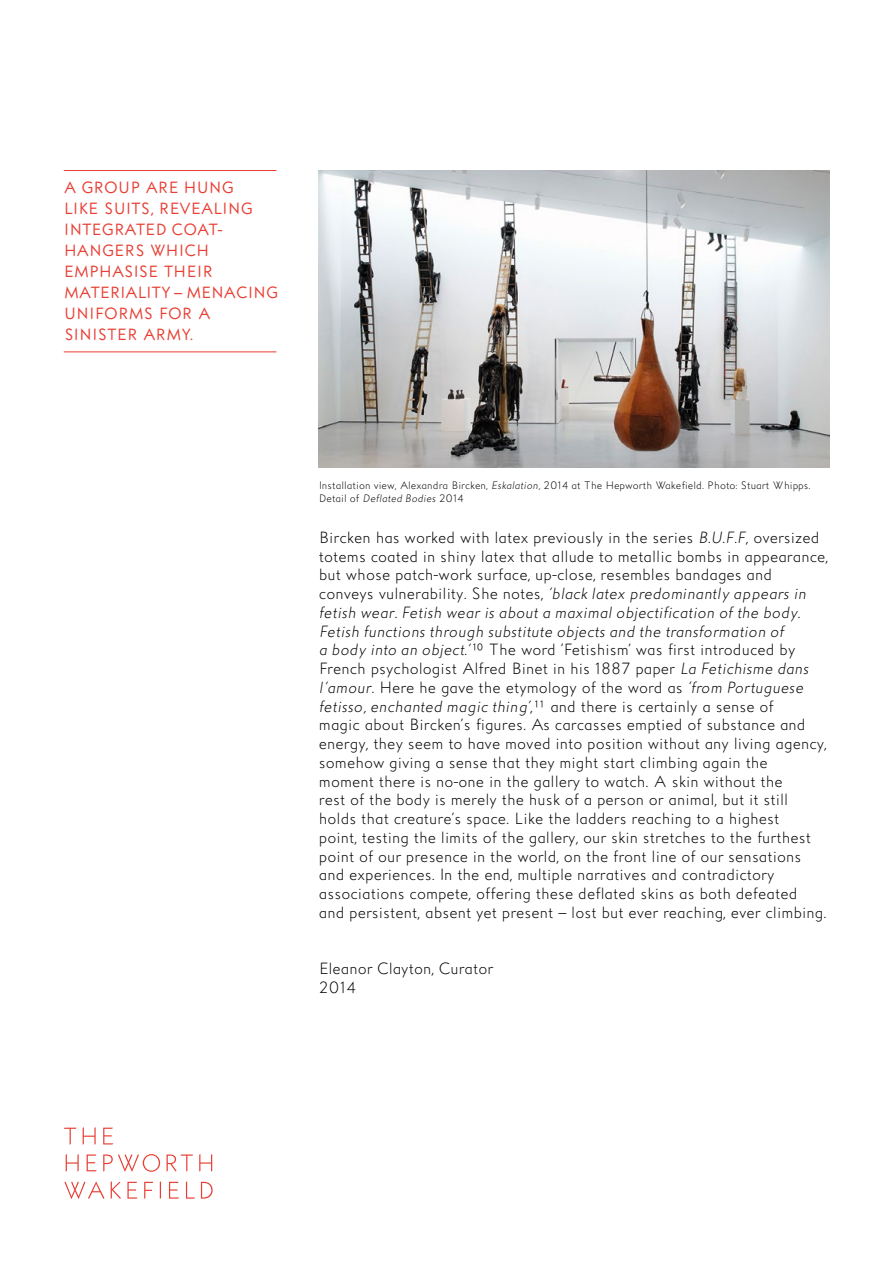
<style>
.page{position:relative;width:893px;height:1263px;background:#fff}
.page>*{position:absolute;margin:0;border:0;box-sizing:border-box;transform-origin:0 0}
.t1{font:15.75px/18.8px "Hepworth";color:#000}
.t2{font:700 15.75px/21px "Hepworth";letter-spacing:-.03em;color:#e83e33}
.t3{font:10.5px/12.6px "Hepworth";color:#000}
.s1{font-style:italic}
</style>
<div class="page">
<svg style="left:64px;top:1128px;width:13px;height:17px"></svg>
<svg style="left:83px;top:1127px;width:13px;height:18px"></svg>
<svg style="left:103px;top:1128px;width:10px;height:16px"></svg>
<svg style="left:66px;top:1154px;width:13px;height:17px"></svg>
<svg style="left:87px;top:1154px;width:10px;height:17px"></svg>
<svg style="left:103px;top:1154px;width:57px;height:18px"></svg>
<svg style="left:167px;top:1154px;width:26px;height:17px"></svg>
<svg style="left:199px;top:1154px;width:13px;height:17px"></svg>
<svg style="left:64px;top:1181px;width:41px;height:18px"></svg>
<svg style="left:111px;top:1181px;width:10px;height:18px"></svg>
<svg style="left:127px;top:1182px;width:11px;height:16px"></svg>
<svg style="left:144px;top:1182px;width:9px;height:17px"></svg>
<svg style="left:160px;top:1181px;width:1px;height:18px"></svg>
<svg style="left:169px;top:1182px;width:10px;height:16px"></svg>
<svg style="left:186px;top:1181px;width:9px;height:17px"></svg>
<svg style="left:201px;top:1182px;width:12px;height:16px"></svg>
<hr style="left:64px;top:170px;width:212px;height:1px;background:#e83e33">
<hr style="left:64px;top:351px;width:212px;height:1px;background:#e83e33">
<img style="left:319px;top:170px;width:510px;height:298px">
<p class="t2" style="left:64px;top:176px;width:216px">A GROU P ARE HU NG<br>LIKE SU ITS, REVEALING<br>INTEGRATED COAT-<br>HANGERS WHICH<br>EMPHASISE THEIR<br>MATERIALITY – MENACING<br>U NIFORMS FOR A<br>SINISTER ARMY.</p>
<p class="t3" style="left:319px;top:479px;width:493px">Installation view, Alexandra Bircken, <span class="s1">Eskalation,</span> 2014 at The Hepworth Wakefield. Photo: Stuart Whipps.<br>Detail of <span class="s1">Deflated Bodies</span> 2014</p>
<p class="t1" style="left:319px;top:528px;width:511px">Bircken has worked with latex previously in the series <span class="s1">B.U.F.F</span>, oversized totems coated in shiny latex that allude to metallic bombs in appearance, but whose patch-work surface, up-close, resembles bandages and conveys vulnerability. She notes, <span class="s1">‘black latex predominantly appears in fetish wear. Fetish wear is about a maximal objectification of the body.<br>Fetish functions through substitute objects and the transformation of<br>a body into an object.’</span>10 The word ‘Fetishism’ was first introduced by French psychologist Alfred Binet in his 1887 paper <span class="s1">La Fetichisme dans l’amour</span>. Here he gave the etymology of the word as <span class="s1">‘from Portuguese fetisso, enchanted magic thing’</span>,11 and there is certainly a sense of<br>magic about Bircken’s figures. As carcasses emptied of substance and energy, they seem to have moved into position without any living agency, somehow giving a sense that they might start climbing again the<br>moment there is no-one in the gallery to watch. A skin without the<br>rest of the body is merely the husk of a person or animal, but it still holds that creature’s space. Like the ladders reaching to a highest<br>point, testing the limits of the gallery, our skin stretches to the furthest point of our presence in the world, on the front line of our sensations and experiences. In the end, multiple narratives and contradictory associations compete, offering these deflated skins as both defeated<br>and persistent, absent yet present – lost but ever reaching, ever climbing.</p>
<p class="t1" style="left:319px;top:959px;width:176px">Eleanor Clayton, Curator<br>2014</p>
</div>
